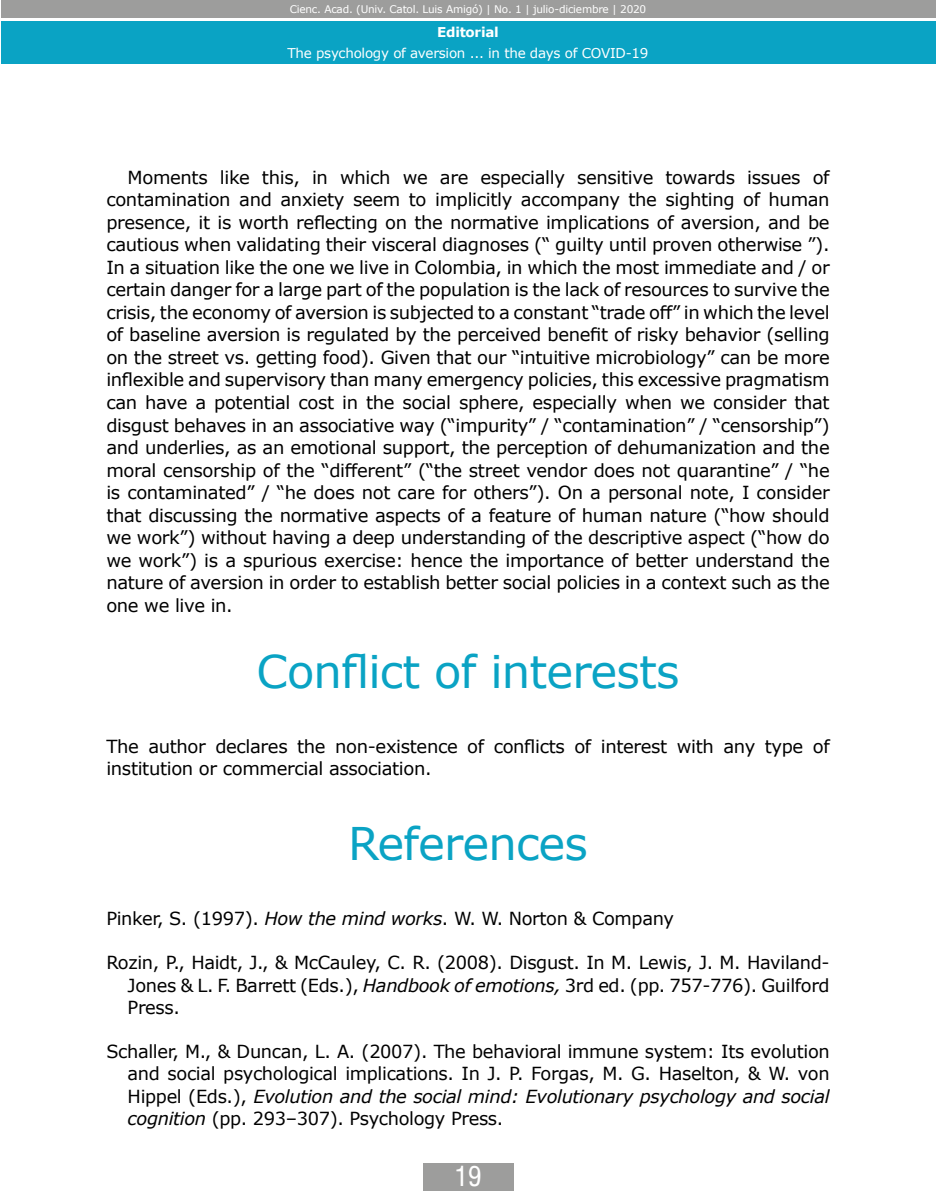
<style>
.page{position:relative;width:936px;height:1191px;background:#fff}
.page>*{position:absolute;margin:0;border:0;box-sizing:border-box;transform-origin:0 0}
.t1{font:45px "Verdana";letter-spacing:-.02em;color:#0aa3c4}
.t2{font:27px "Arena Condensed";color:#fff}
.t3{font:18px/22.5px "Verdana";letter-spacing:-.02em;color:#000;text-align:justify}
.t4{font:13.5px "Verdana";letter-spacing:-.02em;color:#fff}
.t5{font:700 13.5px "Verdana";letter-spacing:-.02em;color:#fff}
.t6{font:10.5px "Verdana";letter-spacing:-.02em;color:#fff}
.s1{font-style:italic}
</style>
<div class="page">
<div style="left:1px;top:0;width:934px;height:18px;background:#9d9d9c"></div>
<div style="left:423px;top:1163px;width:90px;height:28px;background:#9d9d9c"></div>
<div style="left:1px;top:21px;width:934px;height:43px;background:#0aa3c4"></div>
<p class="t6" style="left:290px;top:2px;width:358px">Cienc. Acad. (Univ. Catol. Luis Amigó) | No. 1 | julio-diciembre | 2020</p>
<p class="t5" style="left:437px;top:22px;width:63px">Editorial</p>
<p class="t4" style="left:287px;top:44px;width:362px">The psychology of aversion ... in the days of COVID-19</p>
<p class="t3" style="left:106px;top:166px;width:725px;text-indent:21px">Moments like this, in which we are especially sensitive towards issues of contamination and anxiety seem to implicitly accompany the sighting of human presence, it is worth reflecting on the normative implications of aversion, and be cautious when validating their visceral diagnoses (“ guilty until proven otherwise ”).<br>In a situation like the one we live in Colombia, in which the most immediate and / or certain danger for a large part of the population is the lack of resources to survive the crisis, the economy of aversion is subjected to a constant “trade off” in which the level of baseline aversion is regulated by the perceived benefit of risky behavior (selling on the street vs. getting food). Given that our “intuitive microbiology” can be more inflexible and supervisory than many emergency policies, this excessive pragmatism can have a potential cost in the social sphere, especially when we consider that disgust behaves in an associative way (“impurity” / “contamination” / “censorship”) and underlies, as an emotional support, the perception of dehumanization and the moral censorship of the “different” (“the street vendor does not quarantine” / “he is contaminated” / “he does not care for others”). On a personal note, I consider that discussing the normative aspects of a feature of human nature (“how should we work”) without having a deep understanding of the descriptive aspect (“how do we work”) is a spurious exercise: hence the importance of better understand the nature of aversion in order to establish better social policies in a context such as the one we live in.</p>
<h1 class="t1" style="left:256px;top:640px;width:424px">Conflict of interests</h1>
<p class="t3" style="left:106px;top:735px;width:724px">The author declares the non-existence of conflicts of interest with any type of institution or commercial association.</p>
<h1 class="t1" style="left:348px;top:813px;width:241px">References</h1>
<p class="t3" style="left:106px;top:907px;width:569px">Pinker, S. (1997). <span class="s1">How the mind works</span>. W. W. Norton &amp; Company</p>
<p class="t3" style="left:128px;top:951px;width:703px;text-indent:-21px">Rozin, P., Haidt, J., &amp; McCauley, C. R. (2008). Disgust. In M. Lewis, J. M. Haviland-Jones &amp; L. F. Barrett (Eds.), <span class="s1">Handbook of emotions,</span> 3rd ed. (pp. 757-776). Guilford Press.</p>
<p class="t3" style="left:128px;top:1039px;width:703px;text-indent:-21px">Schaller, M., &amp; Duncan, L. A. (2007). The behavioral immune system: Its evolution and social psychological implications. In J. P. Forgas, M. G. Haselton, &amp; W. von Hippel (Eds.), <span class="s1">Evolution and the social mind: Evolutionary psychology and social cognition</span> (pp. 293–307). Psychology Press.</p>
<h2 class="t2" style="left:454px;top:1160px;width:29px">19</h2>
</div>
